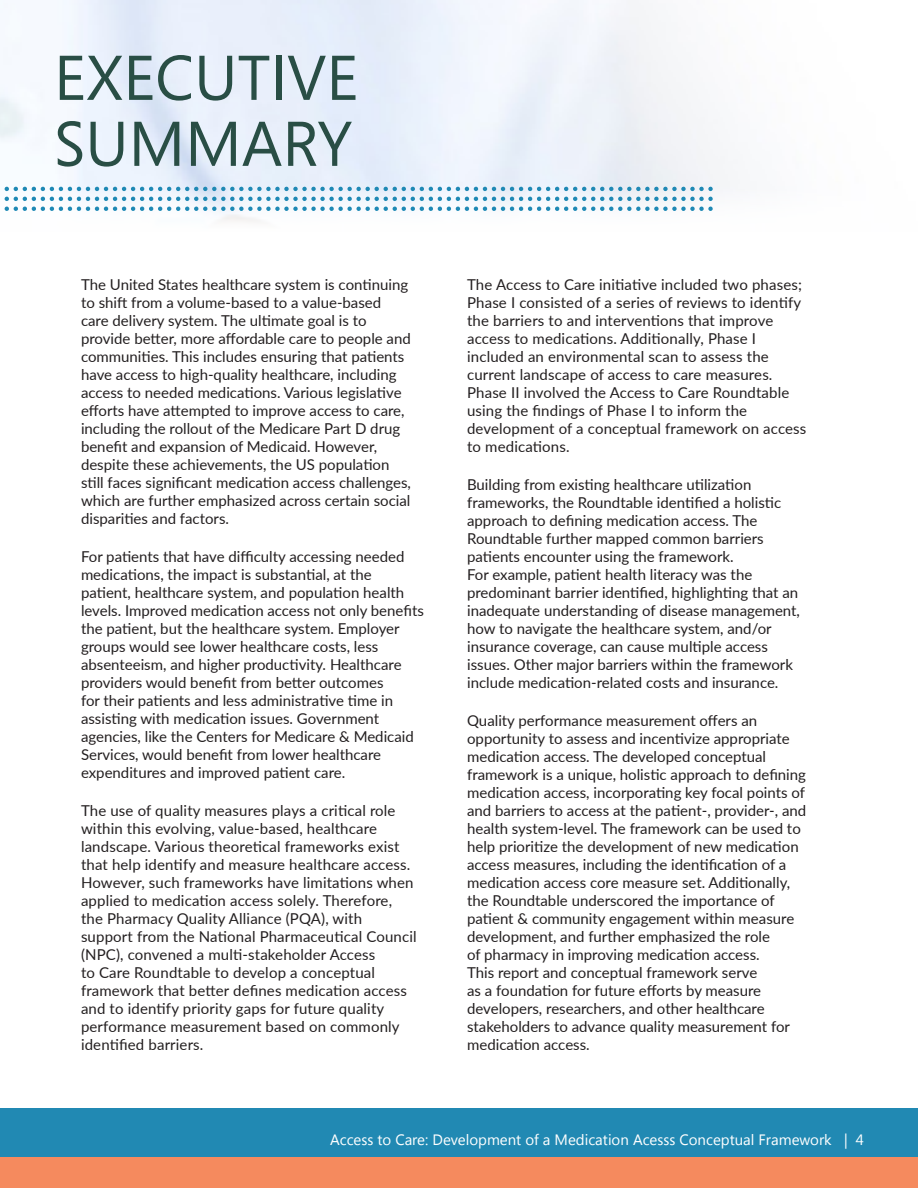
<style>
.page{position:relative;width:918px;height:1188px;background:#fff}
.page>*{position:absolute;margin:0;border:0;box-sizing:border-box;transform-origin:0 0}
.t1{font:63px/66px "Segoe UI";color:#294e45}
.t2{font:15px/18px "Lato";color:#231f20}
.t3{font:15px "Segoe UI";color:#fff}
</style>
<div class="page">
<img style="left:0;top:0;width:730px;height:222px">
<svg style="left:0;top:187px;width:712px;height:4px;background:#99c7de"></svg>
<svg style="left:0;top:207px;width:712px;height:4px"></svg>
<svg style="left:0;top:197px;width:712px;height:4px"></svg>
<div style="left:0;top:1109px;width:918px;height:79px;background:#2189b3"></div>
<div style="left:0;top:1157px;width:918px;height:31px;background:#f58a5e"></div>
<p class="t1" style="left:54px;top:43px;width:306px">EXECUTIVE<br>SUMMARY</p>
<p class="t2" style="left:81px;top:275px;width:332px">The United States healthcare system is continuing to shift from a volume-based to a value-based care delivery system. The ultimate goal is to provide better, more affordable care to people and communities. This includes ensuring that patients have access to high-quality healthcare, including access to needed medications. Various legislative efforts have attempted to improve access to care, including the rollout of the Medicare Part D drug benefit and expansion of Medicaid. However, despite these achievements, the US population still faces significant medication access challenges, which are further emphasized across certain social disparities and factors.</p>
<p class="t2" style="left:81px;top:547px;width:344px">For patients that have difficulty accessing needed medications, the impact is substantial, at the patient, healthcare system, and population health levels. Improved medication access not only benefits the patient, but the healthcare system. Employer groups would see lower healthcare costs, less absenteeism, and higher productivity. Healthcare providers would benefit from better outcomes<br>for their patients and less administrative time in assisting with medication issues. Government agencies, like the Centers for Medicare &amp; Medicaid Services, would benefit from lower healthcare expenditures and improved patient care.</p>
<p class="t2" style="left:81px;top:801px;width:337px">The use of quality measures plays a critical role within this evolving, value-based, healthcare landscape. Various theoretical frameworks exist that help identify and measure healthcare access.<br>However, such frameworks have limitations when applied to medication access solely. Therefore, the Pharmacy Quality Alliance (PQA), with support from the National Pharmaceutical Council (NPC), convened a multi-stakeholder Access<br>to Care Roundtable to develop a conceptual framework that better defines medication access and to identify priority gaps for future quality performance measurement based on commonly identified barriers.</p>
<p class="t2" style="left:467px;top:275px;width:341px">The Access to Care initiative included two phases; Phase I consisted of a series of reviews to identify the barriers to and interventions that improve access to medications. Additionally, Phase I included an environmental scan to assess the current landscape of access to care measures.<br>Phase II involved the Access to Care Roundtable using the findings of Phase I to inform the development of a conceptual framework on access to medications.</p>
<p class="t2" style="left:467px;top:475px;width:334px">Building from existing healthcare utilization frameworks, the Roundtable identified a holistic approach to defining medication access. The Roundtable further mapped common barriers patients encounter using the framework.<br>For example, patient health literacy was the predominant barrier identified, highlighting that an inadequate understanding of disease management, how to navigate the healthcare system, and/or insurance coverage, can cause multiple access issues. Other major barriers within the framework include medication-related costs and insurance.</p>
<p class="t2" style="left:467px;top:711px;width:341px">Quality performance measurement offers an opportunity to assess and incentivize appropriate medication access. The developed conceptual framework is a unique, holistic approach to defining medication access, incorporating key focal points of and barriers to access at the patient-, provider-, and health system-level. The framework can be used to help prioritize the development of new medication access measures, including the identification of a medication access core measure set. Additionally, the Roundtable underscored the importance of patient &amp; community engagement within measure development, and further emphasized the role<br>of pharmacy in improving medication access.<br>This report and conceptual framework serve<br>as a foundation for future efforts by measure developers, researchers, and other healthcare stakeholders to advance quality measurement for medication access.</p>
<p class="t3" style="left:330px;top:1129px;width:535px">Access to Care: Development of a Medication Acesss Conceptual Framework | 4</p>
</div>
